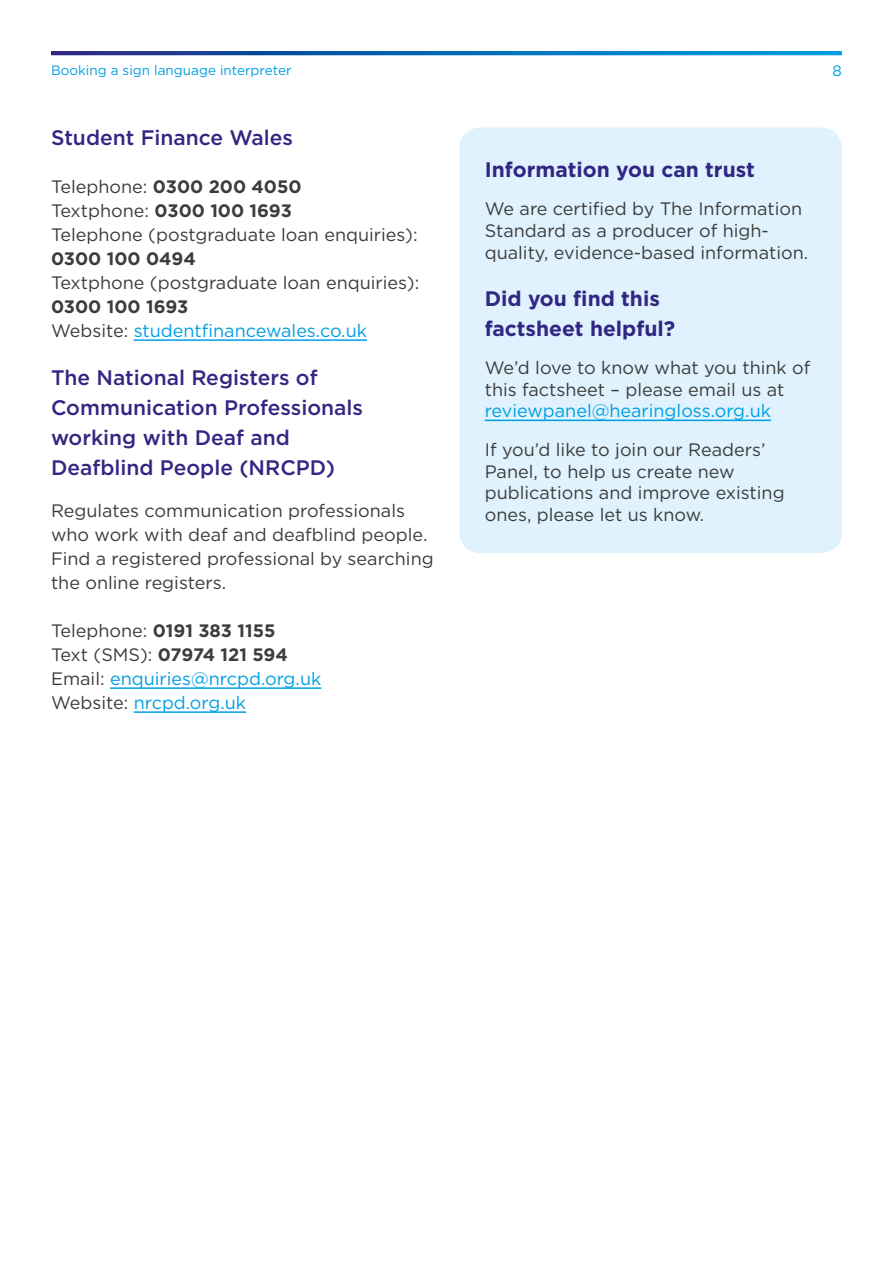
<style>
.page{position:relative;width:893px;height:1263px;background:#fff}
.page>*{position:absolute;margin:0;border:0;box-sizing:border-box;transform-origin:0 0}
.t1{font:500 21px/30px "Gotham";color:#312783}
.t2{font:700 21px/30px "Gotham";color:#312783}
.t3{font:18px/24px "Gotham";color:#3c3c3b}
.t4{font:18px/24px "Gotham";color:#009fe3}
.t5{font:700 18px "Gotham";color:#3c3c3b}
.t6{font:15px "Gotham";color:#009fe3}
.t7{font:13.5px "Gotham";color:#009fe3}
.s1{font-weight:700}
.s2{font-weight:700;color:#3c3c3b}
.s3{color:#3c3c3b}
.s4{color:#009fe3}
</style>
<div class="page">
<svg style="left:51px;top:51px;width:791px;height:4px;background:#0a67b3"></svg>
<hr style="left:134px;top:339px;width:233px;height:2px;background:#009fe3">
<hr style="left:110px;top:687px;width:211px;height:2px;background:#009fe3">
<hr style="left:134px;top:711px;width:112px;height:2px;background:#009fe3">
<div style="left:459px;top:128px;width:383px;height:425px;background:#dff2fd;border-radius:21px"></div>
<hr style="left:485px;top:420px;width:286px;height:1px;background:#009fe3">
<p class="t7" style="left:51px;top:61px;width:242px">Booking a sign language interpreter</p>
<p class="t6" style="left:832px;top:61px;width:11px">8</p>
<p class="t1" style="left:51px;top:122px;width:244px">Student Finance Wales</p>
<p class="t3" style="left:51px;top:174px;width:368px">Telephone: <span class="s1">0300 200 4050<br></span>Textphone: <span class="s1">0300 100 1693<br></span>Telephone (postgraduate loan enquiries):</p>
<p class="t5" style="left:51px;top:247px;width:146px">0300 100 0494</p>
<p class="t3" style="left:51px;top:270px;width:370px">Textphone (postgraduate loan enquiries):</p>
<p class="t4" style="left:51px;top:294px;width:317px"><span class="s2">0300 100 1693<br></span><span class="s3">Website:</span> studentfinancewales.co.uk</p>
<p class="t1" style="left:51px;top:362px;width:313px">The National Registers of<br>Communication Professionals working with Deaf and<br>Deafblind People (NRCPD)</p>
<p class="t3" style="left:51px;top:498px;width:384px">Regulates communication professionals who work with deaf and deafblind people.<br>Find a registered professional by searching the online registers.</p>
<p class="t3" style="left:51px;top:618px;width:272px">Telephone: <span class="s1">0191 383 1155<br></span>Text (SMS): <span class="s1">07974 121 594<br></span>Email: <span class="s4">enquiries@nrcpd.org.uk<br></span>Website: <span class="s4">nrcpd.org.uk</span></p>
<p class="t2" style="left:485px;top:154px;width:272px">Information you can trust</p>
<p class="t3" style="left:485px;top:198px;width:325px;line-height:21.6px">We are certified by The Information<br>Standard as a producer of high&shy;quality, evidence-based information.</p>
<p class="t2" style="left:485px;top:283px;width:192px">Did you find this factsheet helpful?</p>
<p class="t3" style="left:485px;top:357px;width:327px;line-height:21.6px">We’d love to know what you think of this factsheet – please email us at</p>
<p class="t4" style="left:485px;top:399px;width:288px">reviewpanel@hearingloss.org.uk</p>
<p class="t3" style="left:485px;top:438px;width:301px;line-height:21.6px">If you’d like to join our Readers’<br>Panel, to help us create new publications and improve existing ones, please let us know.</p>
</div>
